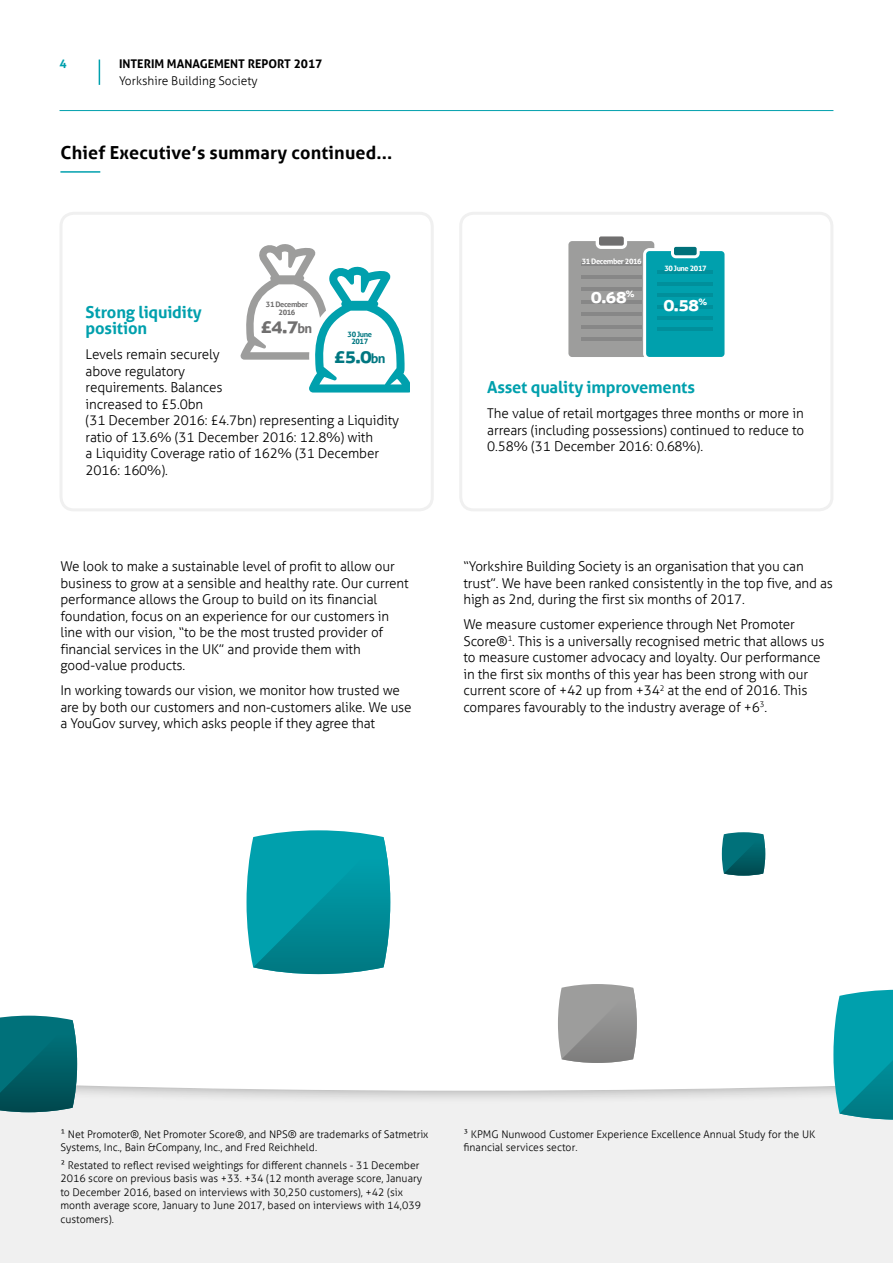
<style>
.page{position:relative;width:893px;height:1263px;background:#fff}
.page>*{position:absolute;margin:0;border:0;box-sizing:border-box;transform-origin:0 0}
.t1{font:22.5px "YBSG Headline";color:#706f6f}
.t2{font:22.5px "YBSG Headline";color:#007781}
.t3{font:21px "YBSG Headline";color:#fff}
.t4{font:700 18px "YBSG Aller";letter-spacing:.01em;color:#000}
.t5{font:700 16.5px/16.5px "YBSG Aller";letter-spacing:-.01em;color:#00a0ad}
.t6{font:300 13.5px/16.5px "YBSG Aller";letter-spacing:-.01em;color:#000}
.t7{font:12.3px "YBSG Headline";color:#fff}
.t8{font:700 12px "YBSG Aller";color:#000}
.t9{font:300 12px "YBSG Aller";color:#000}
.t10{font:700 12px "YBSG Aller";color:#00a0ad}
.t11{font:300 10.5px/13.5px "YBSG Aller";color:#000}
.t12{font:700 7.5px "YBSG Aller";letter-spacing:-.05em;color:#fff}
.t13{font:700 7.5px/7.5px "YBSG Aller";letter-spacing:-.05em;color:#706f6f;text-align:center}
.t14{font:700 7.5px/7.5px "YBSG Aller";letter-spacing:-.05em;color:#007781;text-align:center}
.s1{font-family:"YBSG Aller";font-weight:700;font-size:13.05px}
</style>
<div class="page">
<div style="left:459px;top:212px;width:374px;height:299px;border:3px solid #f0f0f0;border-radius:13px"></div>
<hr style="left:60px;top:171px;width:40px;height:2px;background:#00a0ad">
<div style="left:60px;top:212px;width:374px;height:299px;border:3px solid #f0f0f0;border-radius:13px"></div>
<svg style="left:568px;top:236px;width:157px;height:121px;background:#66a5aa"></svg>
<hr style="left:657px;top:271px;width:56px;height:3px;background:#008f9b">
<hr style="left:657px;top:282px;width:56px;height:4px;background:#008f9b">
<hr style="left:657px;top:293px;width:56px;height:4px;background:#008f9b">
<hr style="left:657px;top:305px;width:56px;height:3px;background:#008f9b">
<hr style="left:657px;top:316px;width:56px;height:4px;background:#008f9b">
<hr style="left:657px;top:328px;width:56px;height:3px;background:#008f9b">
<div style="left:0;top:1003px;width:893px;height:260px;background:#000;opacity:.35"></div>
<svg style="left:0;top:1016px;width:77px;height:96px;background:#09686f"></svg>
<svg style="left:722px;top:832px;width:43px;height:44px;background:#106f76"></svg>
<svg style="left:558px;top:984px;width:79px;height:79px;background:#9a9a99"></svg>
<svg style="left:833px;top:990px;width:60px;height:129px;background:#119faa"></svg>
<svg style="left:247px;top:830px;width:143px;height:144px;background:#0f9aa6"></svg>
<svg style="left:240px;top:244px;width:170px;height:149px"></svg>
<svg style="left:99px;top:60px;width:1px;height:25px"></svg>
<hr style="left:60px;top:110px;width:773px;height:1px;background:#00a0ad">
<p class="t10" style="left:60px;top:57px;width:9px">4</p>
<p class="t8" style="left:119px;top:57px;width:205px">INTERIM MANAGEMENT REPORT 2017</p>
<p class="t9" style="left:119px;top:73px;width:140px">Yorkshire Building Society</p>
<h3 class="t4" style="left:60px;top:141px;width:334px">Chief Executive’s summary continued...</h3>
<p class="t13" style="left:266px;top:301px;width:44px">31 December<br>2016</p>
<p class="t5" style="left:86px;top:303px;width:118px">Strong liquidity position</p>
<p class="t6" style="left:86px;top:346px;width:315px">Levels remain securely<br>above regulatory<br>requirements. Balances<br>increased to £5.0bn<br>(31 December 2016: £4.7bn) representing a Liquidity ratio of 13.6% (31 December 2016: 12.8%) with<br>a Liquidity Coverage ratio of 162% (31 December<br>2016: 160%).</p>
<h1 class="t1" style="left:260px;top:315px;width:54px">£4.7<span class="s1">bn</span></h1>
<p class="t14" style="left:348px;top:330px;width:26px">30 June<br>2017</p>
<h1 class="t2" style="left:334px;top:346px;width:54px">£5.0<span class="s1">bn</span></h1>
<p class="t6" style="left:60px;top:558px;width:350px">We look to make a sustainable level of profit to allow our business to grow at a sensible and healthy rate. Our current performance allows the Group to build on its financial foundation, focus on an experience for our customers in line with our vision, “to be the most trusted provider of financial services in the UK” and provide them with good-value products.</p>
<p class="t6" style="left:60px;top:682px;width:353px">In working towards our vision, we monitor how trusted we are by both our customers and non-customers alike. We use a YouGov survey, which asks people if they agree that</p>
<p class="t12" style="left:582px;top:256px;width:62px">31 December 2016</p>
<p class="t7" style="left:626px;top:288px;width:10px">%</p>
<h2 class="t3" style="left:591px;top:287px;width:37px">0.68</h2>
<p class="t12" style="left:664px;top:264px;width:44px">30 June 2017</p>
<h2 class="t3" style="left:664px;top:294px;width:45px">0.58<sup>%</sup></h2>
<p class="t5" style="left:487px;top:379px;width:209px">Asset quality improvements</p>
<p class="t6" style="left:487px;top:405px;width:319px;text-align:justify">The value of retail mortgages three months or more in arrears (including possessions) continued to reduce to 0.58% (31 December 2016: 0.68%).</p>
<p class="t6" style="left:463px;top:558px;width:371px">“Yorkshire Building Society is an organisation that you can trust”. We have been ranked consistently in the top five, and as high as 2nd, during the first six months of 2017.</p>
<p class="t6" style="left:463px;top:616px;width:363px">We measure customer experience through Net Promoter Score®<sup>1</sup>. This is a universally recognised metric that allows us to measure customer advocacy and loyalty. Our performance in the first six months of this year has been strong with our current score of +42 up from +34<sup>2</sup> at the end of 2016. This compares favourably to the industry average of +6<sup>3</sup>.</p>
<p class="t11" style="left:60px;top:1127px;width:369px">1 Net Promoter®, Net Promoter Score®, and NPS® are trademarks of Satmetrix<br>Systems, Inc., Bain &amp;Company, Inc., and Fred Reichheld.</p>
<p class="t11" style="left:60px;top:1158px;width:363px">2 Restated to reflect revised weightings for different channels - 31 December 2016 score on previous basis was +33. +34 (12 month average score, January to December 2016, based on interviews with 30,250 customers), +42 (six month average score, January to June 2017, based on interviews with 14,039 customers).</p>
<p class="t11" style="left:463px;top:1127px;width:353px">3 KPMG Nunwood Customer Experience Excellence Annual Study for the UK financial services sector.</p>
</div>
